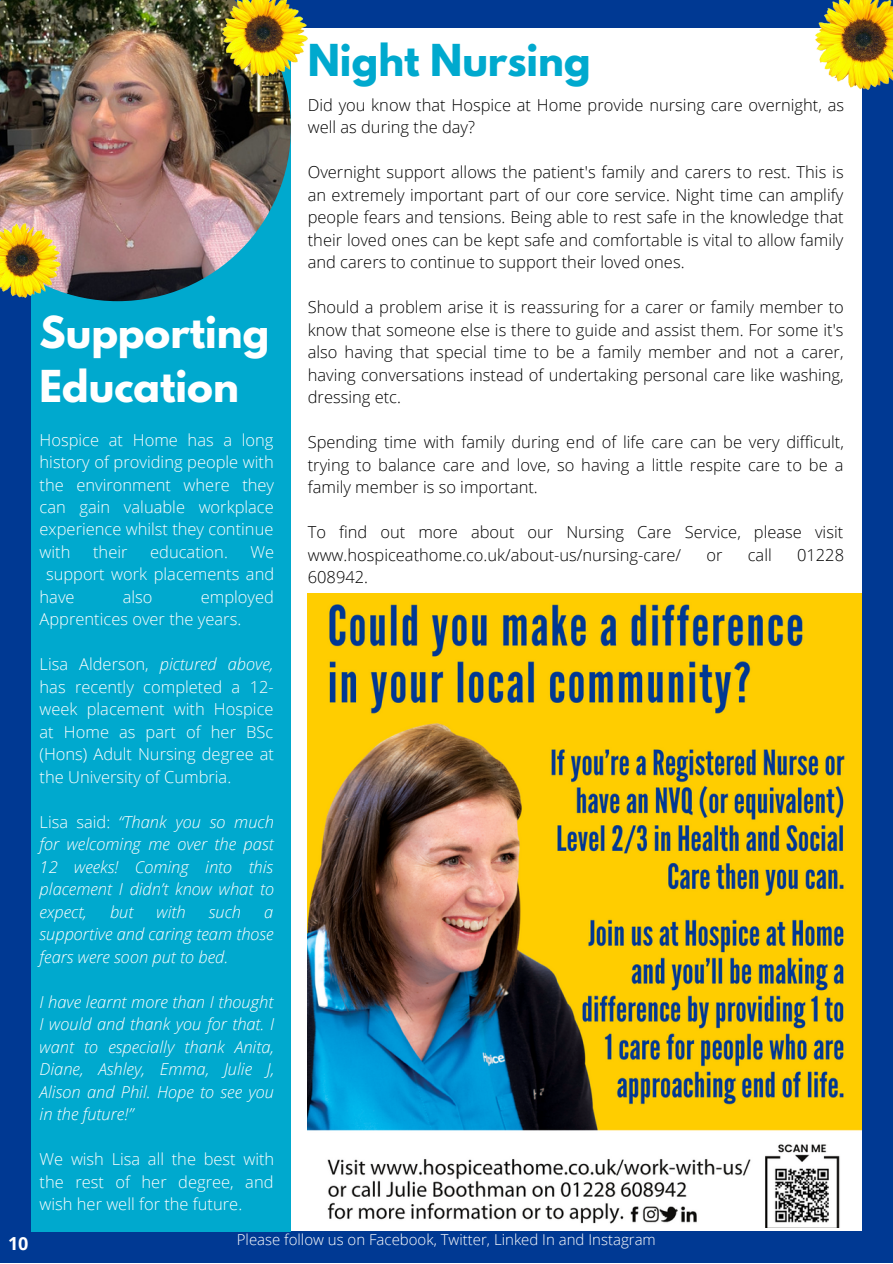
<style>
.page{position:relative;width:893px;height:1264px;background:#fff}
.page>*{position:absolute;margin:0;border:0;box-sizing:border-box;transform-origin:0 0}
.t1{font:700 39px/54px "League Spartan";color:#fff}
.t2{font:700 39px "League Spartan";color:#00a9ce}
.t3{font:700 18px "Open Sans";color:#fff}
.t4{font:300 16.5px/22.5px "Open Sans";color:#010101;text-align:justify}
.t5{font:300 16.5px/22.5px "Open Sans";color:#fff;text-align:justify}
.t6{font:italic 300 16.5px/22.5px "Open Sans";color:#fff;text-align:justify}
.t7{font:300 15px "Open Sans";color:#fff}
.s1{font-style:italic}
.s2{font-style:normal}
</style>
<div class="page">
<div style="left:0;top:0;width:892px;height:1262px;background:#003993"></div>
<div style="left:31px;top:29px;width:830px;height:1201px;background:#fff"></div>
<div style="left:31px;top:29px;width:259px;height:1202px;background:#00a9ce"></div>
<img style="left:815px;top:0;width:77px;height:89px">
<img style="left:308px;top:593px;width:553px;height:634px">
<img style="left:0;top:0;width:291px;height:301px">
<img style="left:222px;top:0;width:86px;height:76px">
<img style="left:0;top:224px;width:61px;height:73px">
<p class="t1" style="left:40px;top:310px;width:231px">Supporting<br>Education</p>
<p class="t5" style="left:40px;top:428px;width:236px">Hospice at Home has a long history of providing people with the environment where they can gain valuable workplace experience whilst they continue with</p>
<p class="t5" style="left:93px;top:540px;width:36px">their</p>
<p class="t5" style="left:150px;top:540px;width:79px">education.</p>
<p class="t5" style="left:250px;top:540px;width:25px">We</p>
<p class="t5" style="left:46px;top:563px;width:229px">support work placements and</p>
<p class="t5" style="left:40px;top:585px;width:37px">have</p>
<p class="t5" style="left:123px;top:585px;width:31px">also</p>
<p class="t5" style="left:40px;top:585px;width:236px;text-indent:161px">employed<br>Apprentices over the years.</p>
<p class="t5" style="left:40px;top:652px;width:236px">Lisa Alderson, <span class="s1">pictured above, </span>has recently completed a 12- week placement with Hospice at Home as part of her BSc (Hons) Adult Nursing degree at the University of Cumbria.</p>
<p class="t6" style="left:40px;top:810px;width:236px"><span class="s2">Lisa said:</span> “Thank you so much for welcoming me over the past 12 weeks! Coming into this placement I didn’t know what to expect,</p>
<p class="t6" style="left:110px;top:900px;width:25px">but</p>
<p class="t6" style="left:157px;top:900px;width:31px">with</p>
<p class="t6" style="left:209px;top:900px;width:34px">such</p>
<p class="t6" style="left:40px;top:900px;width:236px;text-indent:224px">a supportive and caring team those fears were soon put to bed.</p>
<p class="t6" style="left:40px;top:990px;width:236px">I have learnt more than I thought I would and thank you for that. I want to especially thank Anita, Diane, Ashley, Emma, Julie J, Alison and Phil. Hope to see you in the future!”</p>
<p class="t5" style="left:40px;top:1147px;width:236px">We wish Lisa all the best with the rest of her degree, and wish her well for the future.</p>
<p class="t2" style="left:308px;top:41px;width:284px">Night Nursing</p>
<p class="t4" style="left:308px;top:93px;width:538px">Did you know that Hospice at Home provide nursing care overnight, as well as during the day?</p>
<p class="t4" style="left:308px;top:161px;width:537px">Overnight support allows the patient's family and carers to rest. This is an extremely important part of our core service. Night time can amplify people fears and tensions. Being able to rest safe in the knowledge that their loved ones can be kept safe and comfortable is vital to allow family and carers to continue to support their loved ones.</p>
<p class="t4" style="left:308px;top:295px;width:537px">Should a problem arise it is reassuring for a carer or family member to know that someone else is there to guide and assist them. For some it's also having that special time to be a family member and not a carer, having conversations instead of undertaking personal care like washing, dressing etc.</p>
<p class="t4" style="left:308px;top:430px;width:537px">Spending time with family during end of life care can be very difficult, trying to balance care and love, so having a little respite care to be a family member is so important.</p>
<p class="t4" style="left:308px;top:520px;width:537px">To find out more about our Nursing Care Service, please visit www.hospiceathome.co.uk/about-us/nursing-care/</p>
<p class="t4" style="left:706px;top:543px;width:18px">or</p>
<p class="t4" style="left:747px;top:543px;width:26px">call</p>
<p class="t4" style="left:797px;top:543px;width:49px">01228</p>
<p class="t4" style="left:308px;top:565px;width:62px">608942.</p>
<p class="t3" style="left:8px;top:1230px;width:22px">10</p>
<p class="t7" style="left:237px;top:1229px;width:420px">Please follow us on Facebook, Twitter, Linked In and Instagram</p>
</div>
